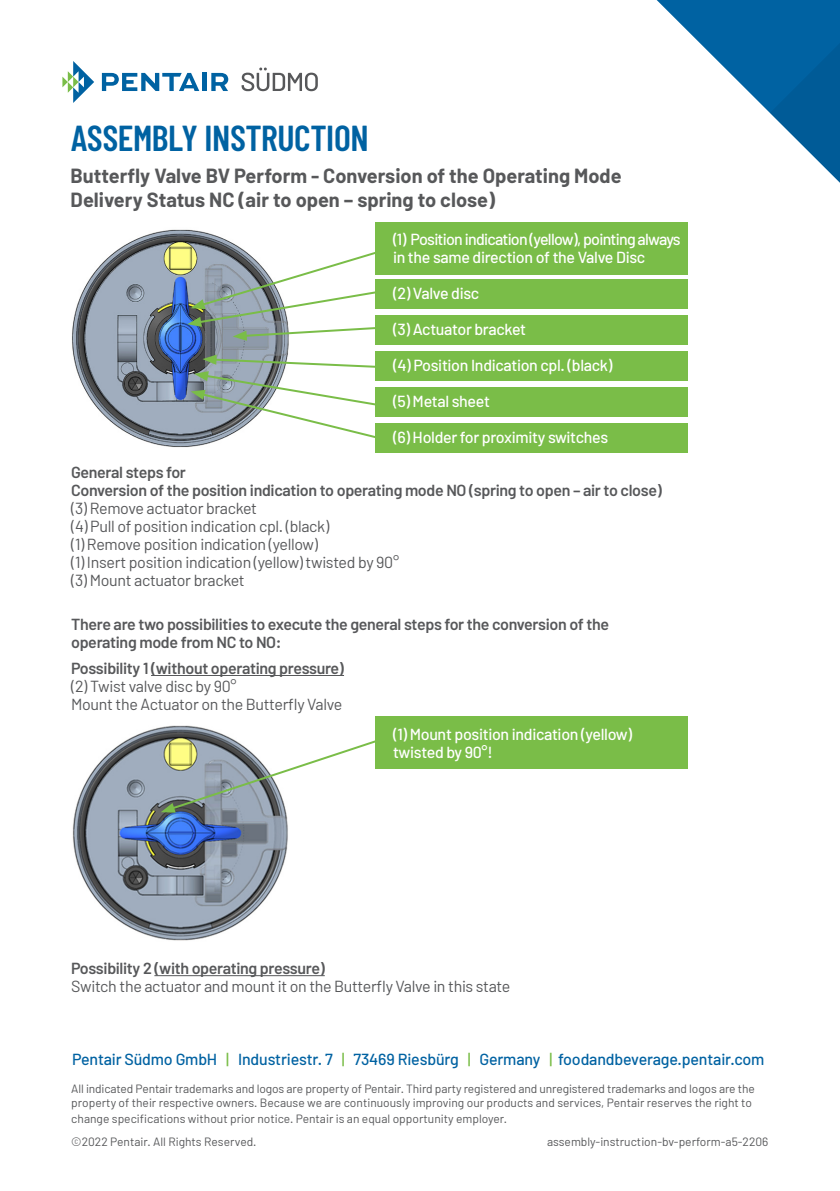
<style>
.page{position:relative;width:840px;height:1191px;background:#fff}
.page>*{position:absolute;margin:0;border:0;box-sizing:border-box;transform-origin:0 0}
.C_Descriptor_Title{font:600 36px "Barlow Condensed";letter-spacing:-.01em;color:#0062a2}
.C_TitleSection{font:700 20px "Barlow";color:#57585a}
.C_TitleSection-2{font:16px "Barlow";letter-spacing:-.02em;color:#57585a}
.C_TitleSection-3{font:600 16px/18px "Barlow";letter-spacing:-.02em;color:#57585a}
.C_TitleSection-4{font:500 16px/18px "Barlow";letter-spacing:-.02em;color:#fff}
.t1{font:500 16px "Barlow";letter-spacing:-.01em;color:#0062a2}
.C_TitleSection-5{font:500 16px/18px "Barlow";letter-spacing:-.045em;color:#fff}
.Trademark_Footer{font:12px/14px "Barlow";color:#57585a}
.s1{color:#7abd48}
</style>
<div class="page">
<div style="left:375px;top:716px;width:312px;height:52px;background:#7abd48"></div>
<div style="left:375px;top:315px;width:312px;height:30px;background:#7abd48"></div>
<div style="left:375px;top:279px;width:312px;height:30px;background:#7abd48"></div>
<div style="left:375px;top:223px;width:312px;height:52px;background:#7abd48"></div>
<div style="left:375px;top:351px;width:312px;height:30px;background:#7abd48"></div>
<div style="left:375px;top:387px;width:312px;height:30px;background:#7abd48"></div>
<div style="left:375px;top:423px;width:312px;height:30px;background:#7abd48"></div>
<svg style="left:656px;top:0;width:113px;height:112px"></svg>
<svg style="left:769px;top:0;width:70px;height:182px"></svg>
<img style="left:72px;top:229px;width:217px;height:218px">
<hr style="left:151px;top:675px;width:193px;height:1px;background:#57585a">
<img style="left:72px;top:725px;width:216px;height:216px">
<svg style="left:241px;top:68px;width:76px;height:23px"></svg>
<svg style="left:62px;top:61px;width:32px;height:42px"></svg>
<svg style="left:102px;top:73px;width:97px;height:18px"></svg>
<hr style="left:202px;top:73px;width:4px;height:18px;background:#0062a2">
<svg style="left:211px;top:73px;width:17px;height:18px"></svg>
<hr style="left:154px;top:975px;width:170px;height:1px;background:#57585a">
<svg style="left:187px;top:247px;width:188px;height:94px"></svg>
<svg style="left:190px;top:354px;width:185px;height:89px"></svg>
<svg style="left:161px;top:738px;width:220px;height:74px"></svg>
<p class="C_Descriptor_Title" style="left:71px;top:116px;width:299px">ASSEMBLY INSTRUCTION</p>
<p class="C_TitleSection" style="left:71px;top:163px;width:552px">Butterfly Valve BV Perform - Conversion of the Operating Mode</p>
<p class="C_TitleSection" style="left:71px;top:187px;width:426px">Delivery Status NC (air to open – spring to close)</p>
<p class="C_TitleSection-5" style="left:393px;top:230px;width:289px">(1) Position indication (yellow), pointing always in the same direction of the Valve Disc</p>
<p class="C_TitleSection-4" style="left:393px;top:284px;width:88px">(2) Valve disc</p>
<p class="C_TitleSection-4" style="left:393px;top:320px;width:134px">(3) Actuator bracket</p>
<p class="C_TitleSection-4" style="left:393px;top:356px;width:221px">(4) Position Indication cpl. (black)</p>
<p class="C_TitleSection-4" style="left:393px;top:392px;width:98px">(5) Metal sheet</p>
<p class="C_TitleSection-4" style="left:393px;top:428px;width:216px">(6) Holder for proximity switches</p>
<p class="C_TitleSection-3" style="left:71px;top:463px;width:116px">General steps for</p>
<p class="C_TitleSection-3" style="left:71px;top:481px;width:592px">Conversion of the position indication to operating mode NO (spring to open – air to close)</p>
<p class="C_TitleSection-2" style="left:71px;top:498px;width:187px">(3) Remove actuator bracket</p>
<p class="C_TitleSection-2" style="left:71px;top:516px;width:259px">(4) Pull of position indication cpl. (black)</p>
<p class="C_TitleSection-2" style="left:71px;top:534px;width:248px">(1) Remove position indication (yellow)</p>
<p class="C_TitleSection-2" style="left:71px;top:552px;width:329px">(1) Insert position indication (yellow) twisted by 90°</p>
<p class="C_TitleSection-2" style="left:71px;top:570px;width:175px">(3) Mount actuator bracket</p>
<p class="C_TitleSection-3" style="left:71px;top:615px;width:539px">There are two possibilities to execute the general steps for the conversion of the operating mode from NC to NO:</p>
<p class="C_TitleSection-3" style="left:71px;top:659px;width:274px">Possibility 1 (without operating pressure)</p>
<p class="C_TitleSection-2" style="left:71px;top:676px;width:167px">(2) Twist valve disc by 90°</p>
<p class="C_TitleSection-2" style="left:71px;top:694px;width:273px">Mount the Actuator on the Butterfly Valve</p>
<p class="C_TitleSection-4" style="left:393px;top:724px;width:240px">(1) Mount position indication (yellow) twisted by 90°!</p>
<p class="C_TitleSection-3" style="left:71px;top:959px;width:255px">Possibility 2 (with operating pressure)</p>
<p class="C_TitleSection-2" style="left:71px;top:976px;width:440px">Switch the actuator and mount it on the Butterfly Valve in this state</p>
<p class="t1" style="left:72px;top:1049px;width:693px">Pentair Südmo GmbH <span class="s1">|</span> Industriestr. 7 <span class="s1">|</span> 73469 Riesbürg <span class="s1">|</span> Germany <span class="s1">|</span> foodandbeverage.pentair.com</p>
<p class="Trademark_Footer" style="left:71px;top:1081px;width:684px">All indicated Pentair trademarks and logos are property of Pentair. Third party registered and unregistered trademarks and logos are the property of their respective owners. Because we are continuously improving our products and services, Pentair reserves the right to</p>
<p class="Trademark_Footer" style="left:71px;top:1111px;width:437px">change specifications without prior notice. Pentair is an equal opportunity employer.</p>
<p class="Trademark_Footer" style="left:71px;top:1134px;width:186px">©2022 Pentair. All Rights Reserved.</p>
<p class="Trademark_Footer" style="left:546px;top:1134px;width:223px">assembly-instruction-bv-perform-a5-2206</p>
</div>
